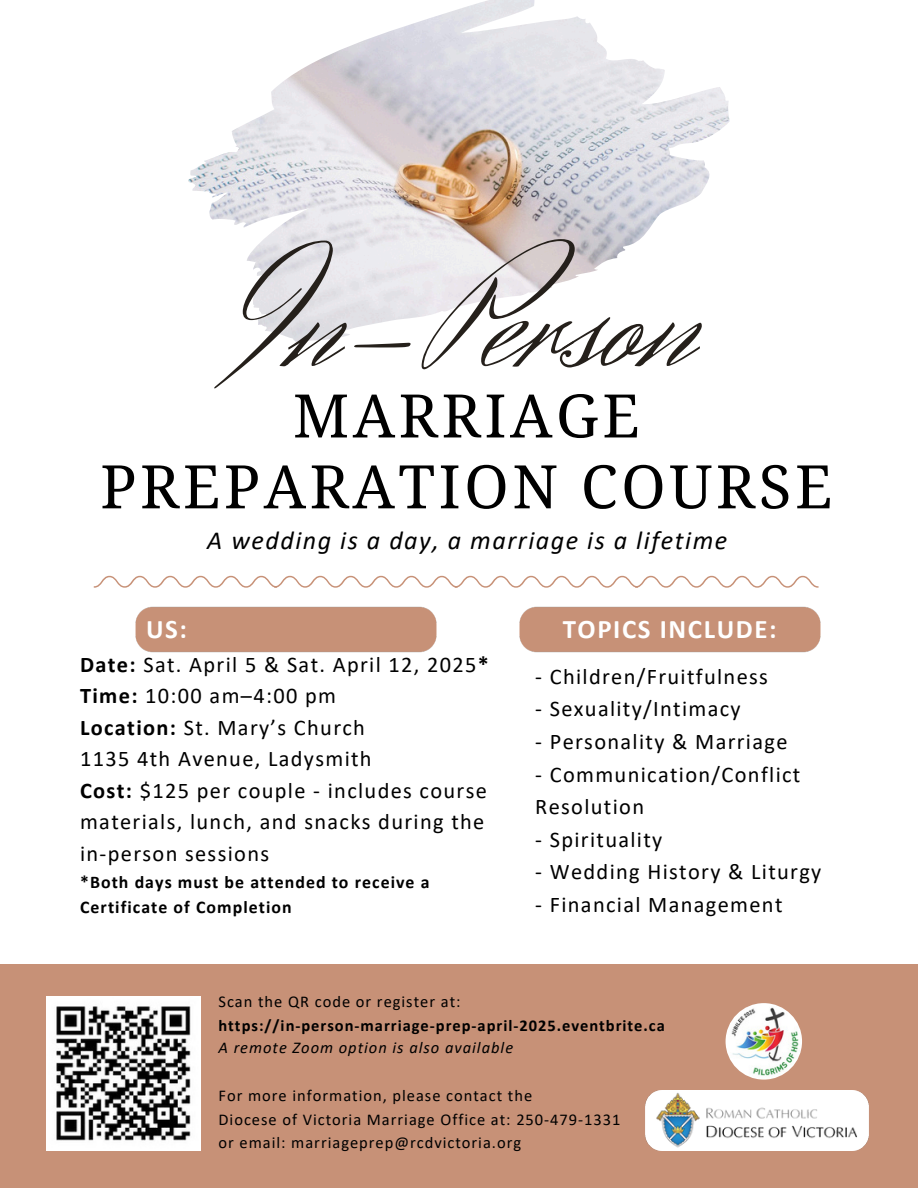
<style>
.page{position:relative;width:918px;height:1188px;background:#fff}
.page>*{position:absolute;margin:0;border:0;box-sizing:border-box;transform-origin:0 0}
.t1{font:165px "Herr Von Muellerhoff";color:#25201b}
.t2{font:60px/70.8px "Droid Serif";letter-spacing:.06em;color:#000;text-align:center}
.t3{font:700 26.85px "Calibri";letter-spacing:.06em;color:#fff}
.t4{font:italic 26.1px "Calibri";letter-spacing:.06em;color:#000}
.t5{font:22.35px/31.5px "Calibri";letter-spacing:.06em;color:#000}
.t6{font:700 17.85px/24.8px "Calibri";letter-spacing:.06em;color:#000}
.t7{font:16.5px "Calibri";letter-spacing:.06em;color:#000}
.t8{font:700 16.5px "Calibri";letter-spacing:.06em;color:#000}
.t9{font:italic 16.5px "Calibri";letter-spacing:.06em;color:#000}
.s1{font-weight:700}
</style>
<div class="page">
<img style="left:188px;top:0;width:542px;height:341px">
<div style="left:0;top:964px;width:918px;height:224px;background:#c79177"></div>
<svg style="left:94px;top:576px;width:725px;height:12px"></svg>
<img style="left:47px;top:996px;width:154px;height:155px">
<img style="left:645px;top:1091px;width:224px;height:59px">
<img style="left:656px;top:1090px;width:202px;height:61px">
<img style="left:726px;top:1003px;width:76px;height:77px;border-radius:50%">
<div style="left:135px;top:606px;width:302px;height:47px;background:#c79177"></div>
<div style="left:519px;top:606px;width:302px;height:47px;background:#c79177"></div>
<p class="t1" style="left:224px;top:213px;width:472px">In-Person</p>
<p class="t2" style="left:100px;top:381px;width:734px">MARRIAGE<br>PREPARATION COURSE</p>
<p class="t4" style="left:207px;top:529px;width:522px">A wedding is a day, a marriage is a lifetime</p>
<p class="t5" style="left:80px;top:651px;width:410px"><span class="s1">Date:</span> Sat. April 5 &amp; Sat. April 12, 2025<span class="s1">*<br>Time:</span> 10:00 am–4:00 pm<br><span class="s1">Location:</span> St. Mary’s Church<br>1135 4th Avenue, Ladysmith<br><span class="s1">Cost:</span> $125 per couple - includes course materials, lunch, and snacks during the in-person sessions</p>
<p class="t6" style="left:80px;top:871px;width:351px">*Both days must be attended to receive a<br>Certificate of Completion</p>
<h4 class="t3" style="left:563px;top:618px;width:215px">TOPICS INCLUDE:</h4>
<p class="t5" style="left:535px;top:662px;width:234px">- Children/Fruitfulness</p>
<p class="t5" style="left:535px;top:695px;width:207px">- Sexuality/Intimacy</p>
<p class="t5" style="left:535px;top:728px;width:254px">- Personality &amp; Marriage</p>
<p class="t5" style="left:535px;top:760px;width:267px">- Communication/Conflict</p>
<p class="t5" style="left:535px;top:793px;width:110px">Resolution</p>
<p class="t5" style="left:535px;top:825px;width:129px">- Spirituality</p>
<p class="t5" style="left:535px;top:858px;width:288px">- Wedding History &amp; Liturgy</p>
<p class="t5" style="left:535px;top:891px;width:249px">- Financial Management</p>
<h4 class="t7" style="left:219px;top:994px;width:244px">Scan the QR code or register at:</h4>
<p class="t8" style="left:219px;top:1019px;width:448px">https://in-person-marriage-prep-april-2025.eventbrite.ca</p>
<p class="t9" style="left:219px;top:1041px;width:296px">A remote Zoom option is also available</p>
<p class="t7" style="left:219px;top:1089px;width:315px">For more information, please contact the</p>
<h2 class="t7" style="left:219px;top:1112px;width:404px">Diocese of Victoria Marriage Office at: 250-479-1331</h2>
<h4 class="t7" style="left:219px;top:1136px;width:304px">or email: marriageprep@rcdvictoria.org</h4>
</div>
